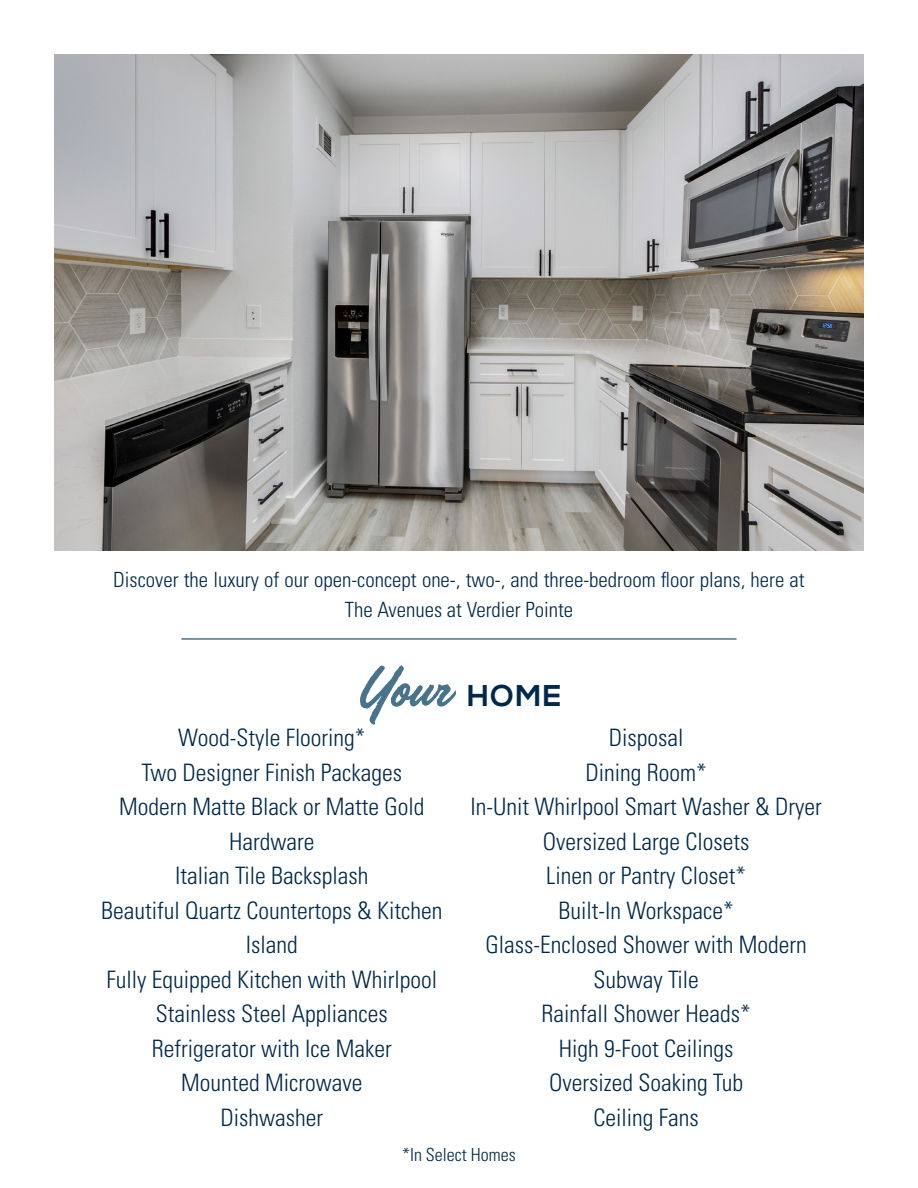
<style>
.page{position:relative;width:918px;height:1188px;background:#fff}
.page>*{position:absolute;margin:0;border:0;box-sizing:border-box;transform-origin:0 0}
.t1{font:66.6px "Handelson One";color:#47748c}
.t2{font:700 30px "Nexa";color:#00284a}
.t3{font:300 condensed 24px/34.5px "Univers LT Std";color:#00284a;text-align:center}
.t4{font:300 condensed 21px/30px "Univers LT Std";color:#00284a;text-align:center}
.t5{font:300 condensed 18px "Univers LT Std";color:#00284a}
</style>
<div class="page">
<img style="left:54px;top:54px;width:810px;height:497px">
<hr style="left:181px;top:638px;width:556px;height:2px;background:#47748c">
<p class="t4" style="left:113px;top:564px;width:693px">Discover the luxury of our open-concept one-, two-, and three-bedroom floor plans, here at<br>The Avenues at Verdier Pointe</p>
<p class="t1" style="left:356px;top:651px;width:93px">Your</p>
<p class="t2" style="left:467px;top:679px;width:96px">HOME</p>
<p class="t3" style="left:178px;top:721px;width:189px">Wood-Style Flooring*</p>
<p class="t3" style="left:142px;top:755px;width:262px">Two Designer Finish Packages</p>
<p class="t3" style="left:119px;top:790px;width:307px">Modern Matte Black or Matte Gold<br>Hardware</p>
<p class="t3" style="left:175px;top:859px;width:195px">Italian Tile Backsplash</p>
<p class="t3" style="left:101px;top:893px;width:343px">Beautiful Quartz Countertops &amp; Kitchen<br>Island</p>
<p class="t3" style="left:107px;top:962px;width:332px">Fully Equipped Kitchen with Whirlpool<br>Stainless Steel Appliances</p>
<p class="t3" style="left:152px;top:1031px;width:241px">Refrigerator with Ice Maker</p>
<p class="t3" style="left:181px;top:1066px;width:183px">Mounted Microwave</p>
<p class="t3" style="left:221px;top:1100px;width:104px">Dishwasher</p>
<p class="t3" style="left:609px;top:721px;width:76px">Disposal</p>
<p class="t3" style="left:585px;top:755px;width:123px">Dining Room*</p>
<p class="t3" style="left:470px;top:790px;width:353px">In-Unit Whirlpool Smart Washer &amp; Dryer</p>
<p class="t3" style="left:543px;top:824px;width:208px">Oversized Large Closets</p>
<p class="t3" style="left:546px;top:859px;width:201px">Linen or Pantry Closet*</p>
<p class="t3" style="left:558px;top:893px;width:177px">Built-In Workspace*</p>
<p class="t3" style="left:486px;top:928px;width:323px">Glass-Enclosed Shower with Modern<br>Subway Tile</p>
<p class="t3" style="left:542px;top:997px;width:211px">Rainfall Shower Heads*</p>
<p class="t3" style="left:559px;top:1031px;width:176px">High 9-Foot Ceilings</p>
<p class="t3" style="left:549px;top:1066px;width:196px">Oversized Soaking Tub</p>
<p class="t3" style="left:593px;top:1100px;width:107px">Ceiling Fans</p>
<p class="t5" style="left:402px;top:1144px;width:115px">*In Select Homes</p>
</div>
